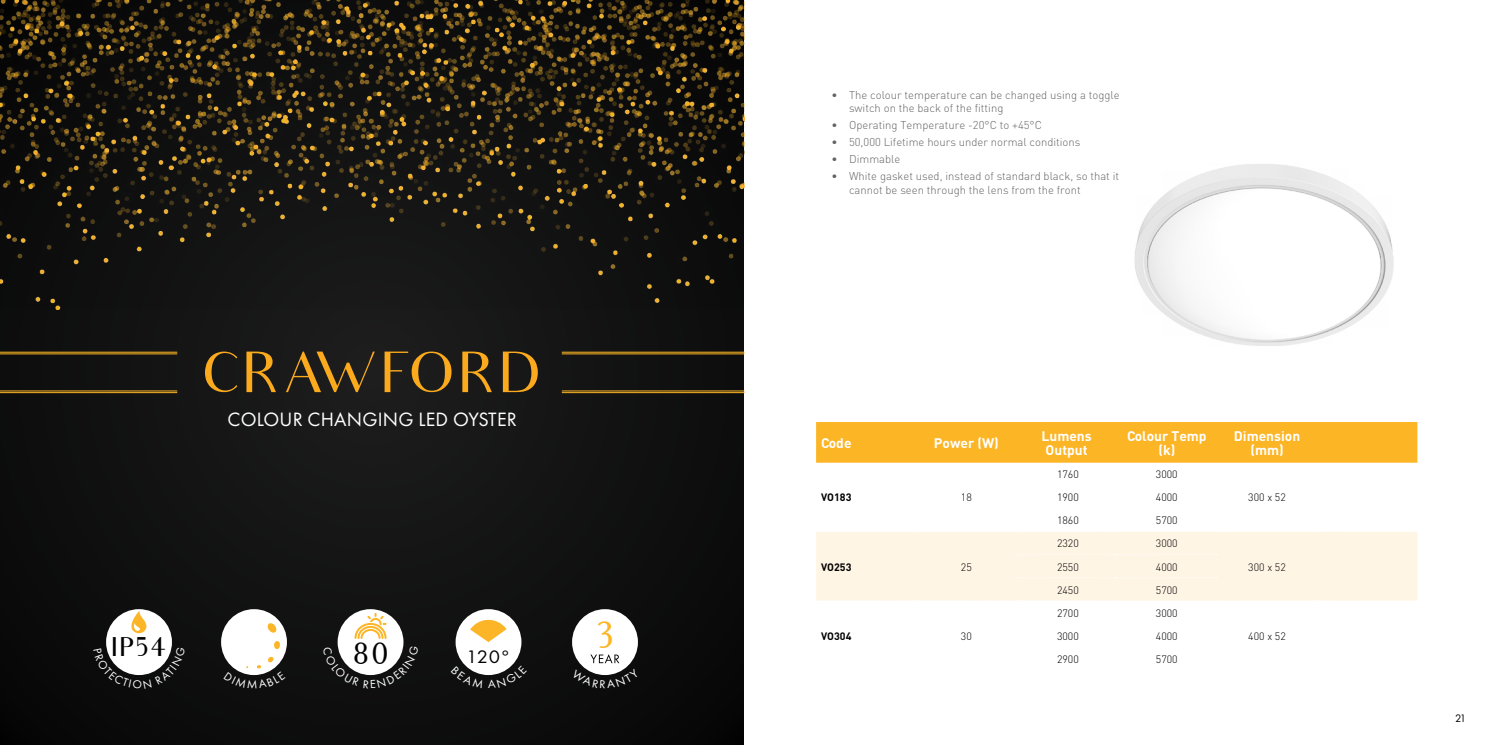
<style>
.page{position:relative;width:1489px;height:745px;background:#fff}
.page>*{position:absolute;margin:0;border:0;box-sizing:border-box;transform-origin:0 0}
.t1{font:56.25px "Audrey";color:#fbaa1e}
.t2{font:36.88px "Audrey";color:#fcb526}
.t3{font:30px "Audrey";color:#000}
.t4{font:26.25px "Audrey";color:#000}
.t5{font:20px "Futura PT";letter-spacing:.01em;color:#fff}
.t6{font:18.75px "Futura PT";color:#000;scale:1.06 1}
.t7{font:700 13.75px/13.8px "DIN";color:#fff;text-align:center}
.t8{font:300 11.25px/13.5px "DIN";color:#636466}
.t9{font:11.25px "Futura PT";color:#000}
.t10{font:300 10.62px "DIN";color:#000}
.t11{font:700 10.62px "DIN";color:#000}
</style>
<div class="page">
<div style="left:0;top:0;width:755px;height:744px;background:#111"></div>
<div style="left:744px;top:0;width:36px;height:744px;background:#fff"></div>
<hr style="left:0;top:351px;width:177px;height:1px;background:#fcb525">
<hr style="left:0;top:353px;width:177px;height:1px;background:#fcb525">
<hr style="left:0;top:390px;width:177px;height:1px;background:#fcb525">
<hr style="left:0;top:392px;width:177px;height:1px;background:#fcb525">
<hr style="left:562px;top:351px;width:182px;height:1px;background:#fcb525">
<hr style="left:562px;top:353px;width:182px;height:1px;background:#fcb525">
<hr style="left:562px;top:390px;width:182px;height:1px;background:#fcb525">
<hr style="left:562px;top:392px;width:182px;height:1px;background:#fcb525">
<div style="left:816px;top:422px;width:601px;height:40px;background:#fcb525"></div>
<div style="left:816px;top:532px;width:601px;height:69px;background:#fff5e5"></div>
<img style="left:1134px;top:164px;width:260px;height:182px">
<div style="left:106px;top:608px;width:66px;height:66px;background:#fff;border-radius:50%"></div>
<svg style="left:126px;top:610px;width:21px;height:24px"></svg>
<div style="left:455px;top:608px;width:66px;height:66px;background:#fff;border-radius:50%"></div>
<svg style="left:470px;top:619px;width:36px;height:22px"></svg>
<div style="left:337px;top:608px;width:66px;height:66px;background:#fff;border-radius:50%"></div>
<svg style="left:354px;top:612px;width:32px;height:26px"></svg>
<div style="left:221px;top:608px;width:66px;height:66px;background:#fff;border-radius:50%"></div>
<svg style="left:267px;top:623px;width:10px;height:9px"></svg>
<svg style="left:274px;top:641px;width:6px;height:8px"></svg>
<div style="left:572px;top:608px;width:66px;height:66px;background:#fff;border-radius:50%"></div>
<svg style="left:590px;top:654px;width:29px;height:8px"></svg>
<img style="left:0;top:0;width:744px;height:309px">
<svg style="left:106px;top:646px;width:66px;height:29px"></svg>
<svg style="left:465px;top:665px;width:47px;height:11px"></svg>
<svg style="left:337px;top:645px;width:67px;height:31px"></svg>
<svg style="left:224px;top:656px;width:60px;height:19px"></svg>
<svg style="left:585px;top:668px;width:40px;height:7px"></svg>
<h1 class="t1" style="left:201px;top:342px;width:344px">CRAWFORD</h1>
<h3 class="t5" style="left:227px;top:407px;width:291px">COLOUR CHANGING LED OYSTER</h3>
<h3 class="t4" style="left:111px;top:632px;width:58px">IP54</h3>
<h3 class="t3" style="left:351px;top:637px;width:41px">80</h3>
<h3 class="t6" style="left:466px;top:645px;width:43px">120°</h3>
<h2 class="t2" style="left:592px;top:615px;width:27px">3</h2>
<p class="t8" style="left:849px;top:88px;width:272px;text-indent:-18px">• The colour temperature can be changed using a toggle switch on the back of the fitting</p>
<p class="t8" style="left:831px;top:118px;width:212px">• Operating Temperature -20°C to +45°C</p>
<p class="t8" style="left:831px;top:135px;width:250px">• 50,000 Lifetime hours under normal conditions</p>
<p class="t8" style="left:831px;top:152px;width:70px">• Dimmable</p>
<p class="t8" style="left:849px;top:169px;width:272px;text-indent:-18px">• White gasket used, instead of standard black, so that it cannot be seen through the lens from the front</p>
<p class="t7" style="left:821px;top:435px;width:32px">Code</p>
<p class="t7" style="left:933px;top:435px;width:66px">Power (W)</p>
<p class="t7" style="left:1041px;top:428px;width:52px;text-align:left">Lumens<br>Output</p>
<p class="t7" style="left:1126px;top:428px;width:81px">Colour Temp (k)</p>
<p class="t7" style="left:1233px;top:428px;width:68px">Dimension (mm)</p>
<p class="t11" style="left:821px;top:490px;width:32px">VO183</p>
<p class="t10" style="left:960px;top:490px;width:12px">18</p>
<p class="t10" style="left:1056px;top:468px;width:23px">1760</p>
<p class="t10" style="left:1155px;top:468px;width:23px">3000</p>
<p class="t10" style="left:1056px;top:490px;width:23px">1900</p>
<p class="t10" style="left:1155px;top:490px;width:23px">4000</p>
<p class="t10" style="left:1248px;top:490px;width:39px">300 x 52</p>
<p class="t10" style="left:1056px;top:513px;width:23px">1860</p>
<p class="t10" style="left:1155px;top:513px;width:23px">5700</p>
<p class="t11" style="left:821px;top:559px;width:32px">VO253</p>
<p class="t10" style="left:960px;top:559px;width:12px">25</p>
<p class="t11" style="left:821px;top:628px;width:32px">VO304</p>
<p class="t10" style="left:960px;top:628px;width:12px">30</p>
<p class="t10" style="left:1056px;top:536px;width:23px">2320</p>
<p class="t10" style="left:1155px;top:536px;width:23px">3000</p>
<p class="t10" style="left:1056px;top:559px;width:23px">2550</p>
<p class="t10" style="left:1155px;top:559px;width:23px">4000</p>
<p class="t10" style="left:1248px;top:559px;width:39px">300 x 52</p>
<p class="t10" style="left:1056px;top:582px;width:23px">2450</p>
<p class="t10" style="left:1155px;top:582px;width:23px">5700</p>
<p class="t10" style="left:1056px;top:605px;width:23px">2700</p>
<p class="t10" style="left:1155px;top:605px;width:23px">3000</p>
<p class="t10" style="left:1056px;top:628px;width:23px">3000</p>
<p class="t10" style="left:1155px;top:628px;width:23px">4000</p>
<p class="t10" style="left:1248px;top:628px;width:39px">400 x 52</p>
<p class="t10" style="left:1056px;top:652px;width:23px">2900</p>
<p class="t10" style="left:1155px;top:652px;width:23px">5700</p>
<p class="t9" style="left:1454px;top:711px;width:13px">21</p>
</div>
